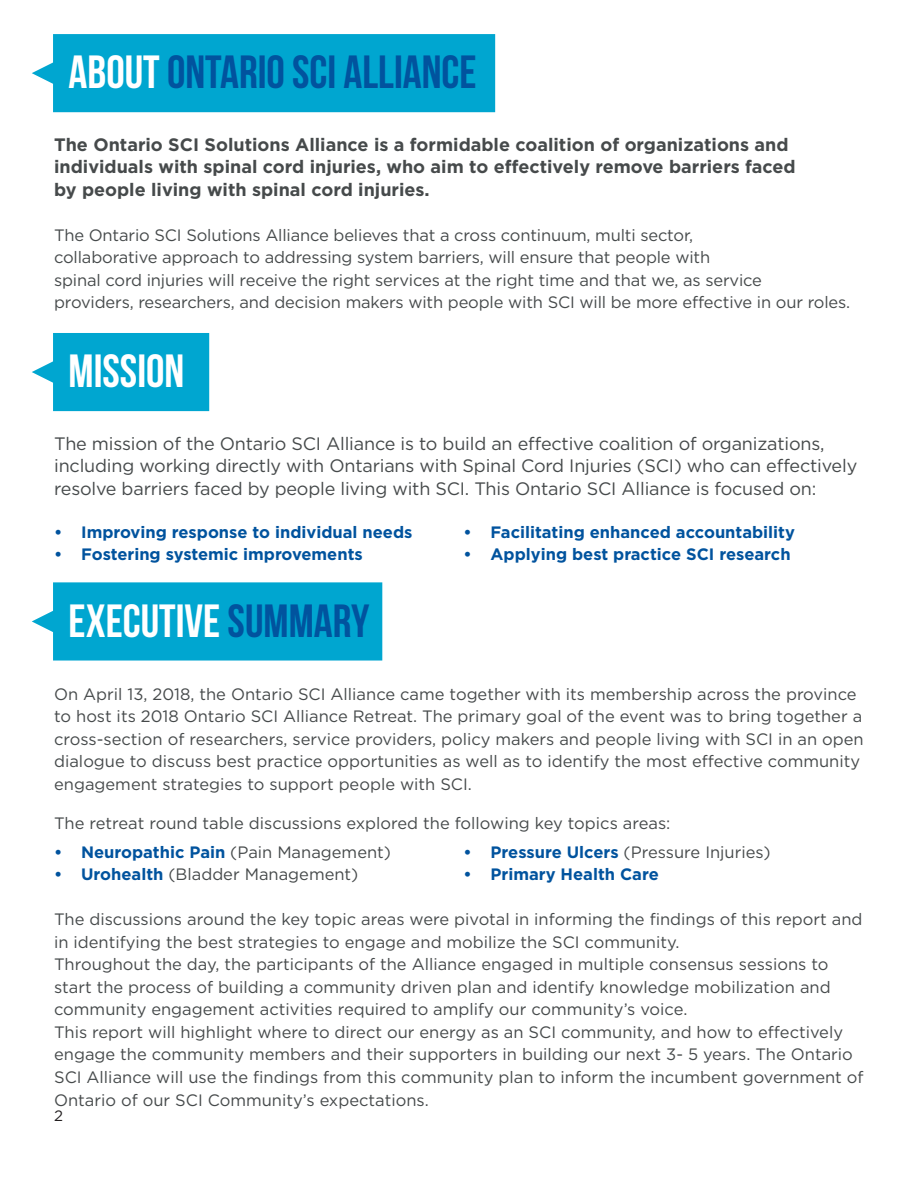
<style>
.page{position:relative;width:918px;height:1188px;background:#fff}
.page>*{position:absolute;margin:0;border:0;box-sizing:border-box;transform-origin:0 0}
.t1{font:700 46.5px "Bebas Neue";color:#01539e}
.t2{font:700 46.5px "Bebas Neue";color:#fff}
.t3{font:18px/22.5px "Gotham";letter-spacing:-.01em;color:#464a4b}
.t4{font:700 18px/22.5px "Gotham";color:#464a4b}
.t5{font:16.5px/22.5px "Gotham";color:#464a4b}
.t6{font:700 16.5px "Gotham";color:#01539e}
.t7{font:15px "Gotham";color:#231f20}
.s1{color:#fff}
.s2{color:#01539e}
.s3{font-weight:400;color:#464a4b}
.s4{font-weight:700;color:#01539e}
</style>
<div class="page">
<svg style="left:32px;top:582px;width:350px;height:79px;background:#10abd3"></svg>
<svg style="left:32px;top:333px;width:177px;height:78px;background:#1aafd4"></svg>
<div style="left:32px;top:34px;width:463px;height:78px;background:#00a6d0"></div>
<h1 class="t1" style="left:69px;top:46px;width:410px"><span class="s1">ABOUT</span> ONTARIO SCI ALLIANCE</h1>
<p class="t4" style="left:54px;top:133px;width:743px">The Ontario SCI Solutions Alliance is a formidable coalition of organizations and individuals with spinal cord injuries, who aim to effectively remove barriers faced by people living with spinal cord injuries.</p>
<p class="t5" style="left:54px;top:223px;width:798px">The Ontario SCI Solutions Alliance believes that a cross continuum, multi sector,<br>collaborative approach to addressing system barriers, will ensure that people with<br>spinal cord injuries will receive the right services at the right time and that we, as service<br>providers, researchers, and decision makers with people with SCI will be more effective in our roles.</p>
<h1 class="t2" style="left:69px;top:345px;width:117px">MISSION</h1>
<p class="t3" style="left:54px;top:432px;width:805px">The mission of the Ontario SCI Alliance is to build an effective coalition of organizations, including working directly with Ontarians with Spinal Cord Injuries (SCI) who can effectively resolve barriers faced by people living with SCI. This Ontario SCI Alliance is focused on:</p>
<p class="t6" style="left:54px;top:521px;width:360px">• Improving response to individual needs</p>
<p class="t6" style="left:54px;top:543px;width:310px">• Fostering systemic improvements</p>
<p class="t6" style="left:464px;top:521px;width:333px">• Facilitating enhanced accountability</p>
<p class="t6" style="left:464px;top:543px;width:329px">• Applying best practice SCI research</p>
<h1 class="t2" style="left:69px;top:595px;width:302px">EXECUTIVE <span class="s2">SUMMARY</span></h1>
<p class="t5" style="left:54px;top:682px;width:811px">On April 13, 2018, the Ontario SCI Alliance came together with its membership across the province to host its 2018 Ontario SCI Alliance Retreat. The primary goal of the event was to bring together a cross-section of researchers, service providers, policy makers and people living with SCI in an open dialogue to discuss best practice opportunities as well as to identify the most effective community engagement strategies to support people with SCI.</p>
<p class="t5" style="left:54px;top:811px;width:618px">The retreat round table discussions explored the following key topics areas:</p>
<p class="t6" style="left:54px;top:841px;width:338px">• Neuropathic Pain <span class="s3">(Pain Management)</span></p>
<p class="t5" style="left:54px;top:863px;width:306px"><span class="s4">• Urohealth</span> (Bladder Management)</p>
<p class="t5" style="left:464px;top:841px;width:309px"><span class="s4">• Pressure Ulcers</span> (Pressure Injuries)</p>
<p class="t6" style="left:464px;top:864px;width:197px">• Primary Health Care</p>
<p class="t5" style="left:54px;top:908px;width:811px">The discussions around the key topic areas were pivotal in informing the findings of this report and in identifying the best strategies to engage and mobilize the SCI community.<br>Throughout the day, the participants of the Alliance engaged in multiple consensus sessions to start the process of building a community driven plan and identify knowledge mobilization and community engagement activities required to amplify our community’s voice.<br>This report will highlight where to direct our energy as an SCI community, and how to effectively engage the community members and their supporters in building our next 3- 5 years. The Ontario SCI Alliance will use the findings from this community plan to inform the incumbent government of Ontario of our SCI Community’s expectations.</p>
<p class="t7" style="left:54px;top:1106px;width:10px">2</p>
</div>
